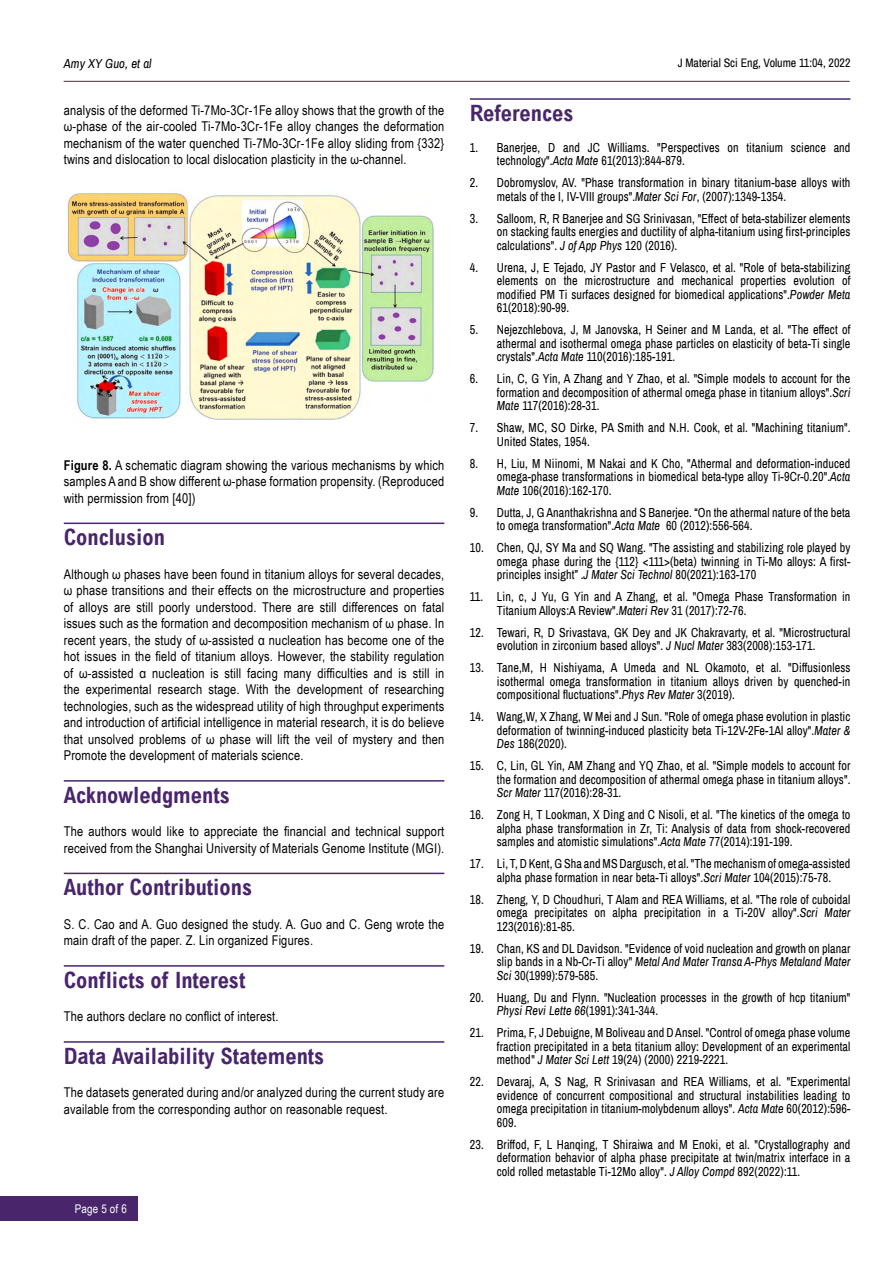
<style>
.page{position:relative;width:893px;height:1263px;background:#fff}
.page>*{position:absolute;margin:0;border:0;box-sizing:border-box;transform-origin:0 0}
.t1{font:700 condensed 22.5px "Arial";color:#49266c}
.t2{font:13.5px/16.5px "Arial Narrow";letter-spacing:.015em;color:#000;text-align:justify}
.t3{font:12.75px/13.5px "Archivo Narrow";letter-spacing:.01em;color:#000;text-align:justify;scale:.95 1}
.t4{font:italic 12.75px "Archivo Narrow";letter-spacing:.01em;color:#000}
.t5{font:12px "Archivo Narrow";color:#000}
.t6{font:12px "Arial Narrow";letter-spacing:.015em;color:#fff}
.s1{font-style:italic}
.s2{font-weight:700}
</style>
<div class="page">
<hr style="left:64px;top:81px;width:786px;height:1px;background:#49266c">
<div style="left:0;top:1196px;width:137px;height:24px;background:#49266c"></div>
<hr style="left:64px;top:522px;width:380px;height:2px;background:#49266c">
<hr style="left:64px;top:780px;width:380px;height:2px;background:#49266c">
<hr style="left:64px;top:873px;width:380px;height:1px;background:#49266c">
<hr style="left:64px;top:965px;width:380px;height:2px;background:#49266c">
<hr style="left:64px;top:1041px;width:380px;height:2px;background:#49266c">
<img style="left:67px;top:193px;width:367px;height:227px">
<hr style="left:470px;top:98px;width:380px;height:2px;background:#49266c">
<p class="t4" style="left:64px;top:54px;width:89px">Amy XY Guo, et al</p>
<p class="t5" style="left:678px;top:54px;width:174px">J Material Sci Eng, Volume 11:04, 2022</p>
<p class="t2" style="left:64px;top:101px;width:382px">analysis of the deformed Ti-7Mo-3Cr-1Fe alloy shows that the growth of the ω-phase of the air-cooled Ti-7Mo-3Cr-1Fe alloy changes the deformation mechanism of the water quenched Ti-7Mo-3Cr-1Fe alloy sliding from {332} twins and dislocation to local dislocation plasticity in the ω-channel.</p>
<h1 class="t1" style="left:470px;top:100px;width:105px">References</h1>
<p class="t3" style="left:497px;top:140px;width:374px;text-indent:-27px">1. Banerjee, D and JC Williams. "Perspectives on titanium science and technology".<span class="s1">Acta Mate</span> 61(2013):844-879.</p>
<p class="t3" style="left:497px;top:176px;width:374px;text-indent:-27px">2. Dobromyslov, AV. "Phase transformation in binary titanium-base alloys with metals of the I, IV-VIII groups".<span class="s1">Mater Sci For</span>, (2007):1349-1354.</p>
<p class="t3" style="left:497px;top:211px;width:374px;text-indent:-27px">3. Salloom, R, R Banerjee and SG Srinivasan, "Effect of beta-stabilizer elements on stacking faults energies and ductility of alpha-titanium using first-principles calculations". <span class="s1">J of App Phys</span> 120 (2016).</p>
<p class="t3" style="left:497px;top:260px;width:374px;text-indent:-27px">4. Urena, J, E Tejado, JY Pastor and F Velasco, et al. "Role of beta-stabilizing elements on the microstructure and mechanical properties evolution of modified PM Ti surfaces designed for biomedical applications".<span class="s1">Powder Meta </span>61(2018):90-99.</p>
<p class="t3" style="left:497px;top:323px;width:374px;text-indent:-27px">5. Nejezchlebova, J, M Janovska, H Seiner and M Landa, et al. "The effect of athermal and isothermal omega phase particles on elasticity of beta-Ti single crystals".<span class="s1">Acta Mate</span> 110(2016):185-191.</p>
<p class="t3" style="left:497px;top:372px;width:374px;text-indent:-27px">6. Lin, C, G Yin, A Zhang and Y Zhao, et al. "Simple models to account for the formation and decomposition of athermal omega phase in titanium alloys".<span class="s1">Scri Mate</span> 117(2016):28-31.</p>
<p class="t3" style="left:497px;top:421px;width:374px;text-indent:-27px">7. Shaw, MC, SO Dirke, PA Smith and N.H. Cook, et al. "Machining titanium".<br>United States, 1954.</p>
<p class="t3" style="left:497px;top:456px;width:374px;text-indent:-27px">8. H, Liu, M Niinomi, M Nakai and K Cho, "Athermal and deformation-induced omega-phase transformations in biomedical beta-type alloy Ti-9Cr-0.20".<span class="s1">Acta Mate</span> 106(2016):162-170.</p>
<p class="t3" style="left:497px;top:505px;width:374px;text-indent:-27px">9. Dutta, J, G Ananthakrishna and S Banerjee. “On the athermal nature of the beta to omega transformation".<span class="s1">Acta Mate</span> 60 (2012):556-564.</p>
<p class="t3" style="left:497px;top:541px;width:374px;text-indent:-27px">10. Chen, QJ, SY Ma and SQ Wang. "The assisting and stabilizing role played by omega phase during the {112} &lt;111&gt;(beta) twinning in Ti-Mo alloys: A first&shy;principles insight” .<span class="s1">J Mater Sci Technol</span> 80(2021):163-170</p>
<p class="t3" style="left:497px;top:590px;width:374px;text-indent:-27px">11. Lin, c, J Yu, G Yin and A Zhang, et al. "Omega Phase Transformation in<br>Titanium Alloys:A Review".<span class="s1">Materi Rev</span> 31 (2017):72-76.</p>
<p class="t3" style="left:497px;top:625px;width:374px;text-indent:-27px">12. Tewari, R, D Srivastava, GK Dey and JK Chakravarty, et al. "Microstructural evolution in zirconium based alloys". <span class="s1">J Nucl Mater</span> 383(2008):153-171.</p>
<p class="t3" style="left:497px;top:661px;width:374px;text-indent:-27px">13. Tane,M, H Nishiyama, A Umeda and NL Okamoto, et al. "Diffusionless isothermal omega transformation in titanium alloys driven by quenched-in compositional fluctuations".<span class="s1">Phys Rev Mater</span> 3(2019).</p>
<p class="t3" style="left:497px;top:710px;width:374px;text-indent:-27px">14. Wang,W, X Zhang, W Mei and J Sun. "Role of omega phase evolution in plastic deformation of twinning-induced plasticity beta Ti-12V-2Fe-1Al alloy".<span class="s1">Mater &amp; Des</span> 186(2020).</p>
<p class="t3" style="left:497px;top:759px;width:374px;text-indent:-27px">15. C, Lin, GL Yin, AM Zhang and YQ Zhao, et al. "Simple models to account for the formation and decomposition of athermal omega phase in titanium alloys".<br><span class="s1">Scr Mater</span> 117(2016):28-31.</p>
<p class="t3" style="left:497px;top:808px;width:374px;text-indent:-27px">16. Zong H, T Lookman, X Ding and C Nisoli, et al. "The kinetics of the omega to alpha phase transformation in Zr, Ti: Analysis of data from shock-recovered samples and atomistic simulations".<span class="s1">Acta Mate</span> 77(2014):191-199.</p>
<p class="t3" style="left:497px;top:857px;width:374px;text-indent:-27px">17. Li, T, D Kent, G Sha and MS Dargusch, et al. "The mechanism of omega-assisted alpha phase formation in near beta-Ti alloys".<span class="s1">Scri Mater</span> 104(2015):75-78.</p>
<p class="t3" style="left:497px;top:892px;width:374px;text-indent:-27px">18. Zheng, Y, D Choudhuri, T Alam and REA Williams, et al. "The role of cuboidal omega precipitates on alpha precipitation in a Ti-20V alloy".<span class="s1">Scri Mater </span>123(2016):81-85.</p>
<p class="t3" style="left:497px;top:941px;width:374px;text-indent:-27px">19. Chan, KS and DL Davidson. "Evidence of void nucleation and growth on planar slip bands in a Nb-Cr-Ti alloy" <span class="s1">Metal And Mater Transa A-Phys Metaland Mater Sci</span> 30(1999):579-585.</p>
<p class="t3" style="left:497px;top:990px;width:374px;text-indent:-27px">20. Huang, Du and Flynn. "Nucleation processes in the growth of hcp titanium"<br><span class="s1">Physi Revi Lette 66</span>(1991):341-344.</p>
<p class="t3" style="left:497px;top:1026px;width:374px;text-indent:-27px">21. Prima, F, J Debuigne, M Boliveau and D Ansel. "Control of omega phase volume fraction precipitated in a beta titanium alloy: Development of an experimental method" <span class="s1">J Mater Sci Lett</span> 19(24) (2000) 2219-2221.</p>
<p class="t3" style="left:497px;top:1075px;width:374px;text-indent:-27px">22. Devaraj, A, S Nag, R Srinivasan and REA Williams, et al. "Experimental evidence of concurrent compositional and structural instabilities leading to omega precipitation in titanium-molybdenum alloys". <span class="s1">Acta Mate</span> 60(2012):596- 609.</p>
<p class="t3" style="left:497px;top:1137px;width:374px;text-indent:-27px">23. Briffod, F, L Hanqing, T Shiraiwa and M Enoki, et al. "Crystallography and deformation behavior of alpha phase precipitate at twin/matrix interface in a cold rolled metastable Ti-12Mo alloy". <span class="s1">J Alloy Compd</span> 892(2022):11.</p>
<p class="t2" style="left:64px;top:456px;width:382px"><span class="s2">Figure 8.</span> A schematic diagram showing the various mechanisms by which samples A and B show different ω-phase formation propensity. (Reproduced with permission from [40])</p>
<h1 class="t1" style="left:64px;top:525px;width:103px">Conclusion</h1>
<p class="t2" style="left:64px;top:565px;width:382px">Although ω phases have been found in titanium alloys for several decades, ω phase transitions and their effects on the microstructure and properties of alloys are still poorly understood. There are still differences on fatal issues such as the formation and decomposition mechanism of ω phase. In recent years, the study of ω-assisted α nucleation has become one of the hot issues in the field of titanium alloys. However, the stability regulation of ω-assisted α nucleation is still facing many difficulties and is still in the experimental research stage. With the development of researching technologies, such as the widespread utility of high throughput experiments and introduction of artificial intelligence in material research, it is do believe that unsolved problems of ω phase will lift the veil of mystery and then Promote the development of materials science.</p>
<h1 class="t1" style="left:64px;top:782px;width:167px">Acknowledgments</h1>
<p class="t2" style="left:64px;top:823px;width:382px">The authors would like to appreciate the financial and technical support received from the Shanghai University of Materials Genome Institute (MGI).</p>
<h1 class="t1" style="left:64px;top:875px;width:190px">Author Contributions</h1>
<p class="t2" style="left:64px;top:915px;width:382px">S. C. Cao and A. Guo designed the study. A. Guo and C. Geng wrote the main draft of the paper. Z. Lin organized Figures.</p>
<h1 class="t1" style="left:64px;top:967px;width:183px">Conflicts of Interest</h1>
<p class="t2" style="left:64px;top:1008px;width:216px">The authors declare no conflict of interest.</p>
<h1 class="t1" style="left:64px;top:1043px;width:262px">Data Availability Statements</h1>
<p class="t2" style="left:64px;top:1084px;width:382px">The datasets generated during and/or analyzed during the current study are available from the corresponding author on reasonable request.</p>
<p class="t6" style="left:75px;top:1199px;width:54px">Page 5 of 6</p>
</div>
